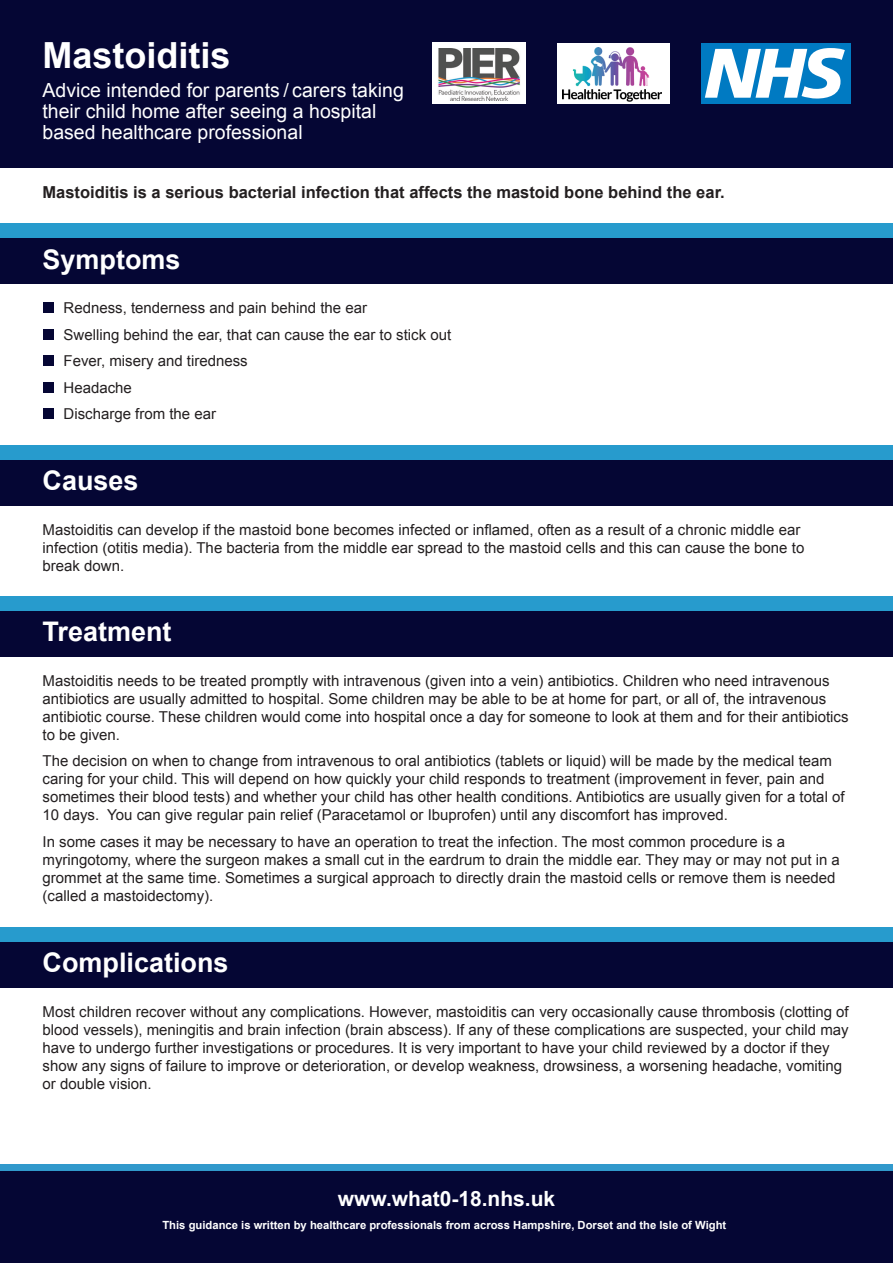
<style>
.page{position:relative;width:893px;height:1263px;background:#fff}
.page>*{position:absolute;margin:0;border:0;box-sizing:border-box;transform-origin:0 0}
.t1{font:700 36px "Arial";color:#fff}
.t2{font:700 27px "Arial";color:#fff}
.t3{font:700 21px "Arial";color:#fff}
.t4{font:19.5px/21px "Arial";color:#fff}
.t5{font:700 16.5px "Arial";color:#231f20}
.t6{font:15px/18px "Arial";color:#231f20}
.t7{font:700 11.25px "Arial";color:#fff}
</style>
<div class="page">
<div style="left:0;top:0;width:893px;height:168px;background:#050634"></div>
<div style="left:0;top:1164px;width:893px;height:55px;background:#3199cc"></div>
<div style="left:0;top:1171px;width:893px;height:92px;background:#050634"></div>
<div style="left:701px;top:43px;width:149px;height:61px;background:#007ac2"></div>
<svg style="left:705px;top:48px;width:140px;height:51px"></svg>
<div style="left:557px;top:43px;width:112px;height:61px;background:#fff"></div>
<img style="left:563px;top:48px;width:99px;height:53px">
<div style="left:0;top:224px;width:893px;height:53px;background:#279bcd"></div>
<div style="left:0;top:239px;width:893px;height:45px;background:#050634"></div>
<div style="left:0;top:445px;width:893px;height:54px;background:#279bcd"></div>
<div style="left:0;top:460px;width:893px;height:46px;background:#050634"></div>
<div style="left:0;top:596px;width:893px;height:53px;background:#279bcd"></div>
<div style="left:0;top:611px;width:893px;height:46px;background:#050634"></div>
<div style="left:0;top:927px;width:893px;height:53px;background:#279bcd"></div>
<div style="left:0;top:942px;width:893px;height:45px;background:#050634"></div>
<div style="left:432px;top:42px;width:93px;height:62px;background:#fff"></div>
<img style="left:438px;top:49px;width:82px;height:51px">
<div style="left:43px;top:302px;width:11px;height:11px;background:#050634"></div>
<div style="left:43px;top:329px;width:11px;height:11px;background:#050634"></div>
<div style="left:43px;top:355px;width:11px;height:11px;background:#050634"></div>
<div style="left:43px;top:382px;width:11px;height:11px;background:#050634"></div>
<div style="left:43px;top:408px;width:11px;height:11px;background:#050634"></div>
<p class="t1" style="left:43px;top:31px;width:190px">Mastoiditis</p>
<p class="t4" style="left:43px;top:80px;width:363px">Advice intended for parents / carers taking their child home after seeing a hospital based healthcare professional</p>
<p class="t5" style="left:43px;top:181px;width:684px">Mastoiditis is a serious bacterial infection that affects the mastoid bone behind the ear.</p>
<p class="t2" style="left:43px;top:241px;width:140px">Symptoms</p>
<p class="t6" style="left:64px;top:299px;width:305px">Redness, tenderness and pain behind the ear</p>
<p class="t6" style="left:64px;top:326px;width:389px">Swelling behind the ear, that can cause the ear to stick out</p>
<p class="t6" style="left:64px;top:352px;width:186px">Fever, misery and tiredness</p>
<p class="t6" style="left:64px;top:379px;width:70px">Headache</p>
<p class="t6" style="left:64px;top:405px;width:154px">Discharge from the ear</p>
<p class="t2" style="left:43px;top:463px;width:98px">Causes</p>
<p class="t6" style="left:43px;top:521px;width:763px">Mastoiditis can develop if the mastoid bone becomes infected or inflamed, often as a result of a chronic middle ear infection (otitis media). The bacteria from the middle ear spread to the mastoid cells and this can cause the bone to break down.</p>
<p class="t2" style="left:43px;top:614px;width:131px">Treatment</p>
<p class="t6" style="left:43px;top:671px;width:807px">Mastoiditis needs to be treated promptly with intravenous (given into a vein) antibiotics. Children who need intravenous antibiotics are usually admitted to hospital. Some children may be able to be at home for part, or all of, the intravenous antibiotic course. These children would come into hospital once a day for someone to look at them and for their antibiotics to be given.</p>
<p class="t6" style="left:43px;top:752px;width:804px">The decision on when to change from intravenous to oral antibiotics (tablets or liquid) will be made by the medical team caring for your child. This will depend on how quickly your child responds to treatment (improvement in fever, pain and sometimes their blood tests) and whether your child has other health conditions. Antibiotics are usually given for a total of 10 days. You can give regular pain relief (Paracetamol or Ibuprofen) until any discomfort has improved.</p>
<p class="t6" style="left:43px;top:832px;width:799px">In some cases it may be necessary to have an operation to treat the infection. The most common procedure is a myringotomy, where the surgeon makes a small cut in the eardrum to drain the middle ear. They may or may not put in a grommet at the same time. Sometimes a surgical approach to directly drain the mastoid cells or remove them is needed (called a mastoidectomy).</p>
<p class="t2" style="left:43px;top:944px;width:188px">Complications</p>
<p class="t6" style="left:43px;top:1002px;width:808px">Most children recover without any complications. However, mastoiditis can very occasionally cause thrombosis (clotting of blood vessels), meningitis and brain infection (brain abscess). If any of these complications are suspected, your child may have to undergo further investigations or procedures. It is very important to have your child reviewed by a doctor if they show any signs of failure to improve or deterioration, or develop weakness, drowsiness, a worsening headache, vomiting or double vision.</p>
<p class="t3" style="left:338px;top:1184px;width:219px">www.what0-18.nhs.uk</p>
<p class="t7" style="left:162px;top:1217px;width:565px">This guidance is written by healthcare professionals from across Hampshire, Dorset and the Isle of Wight</p>
</div>
